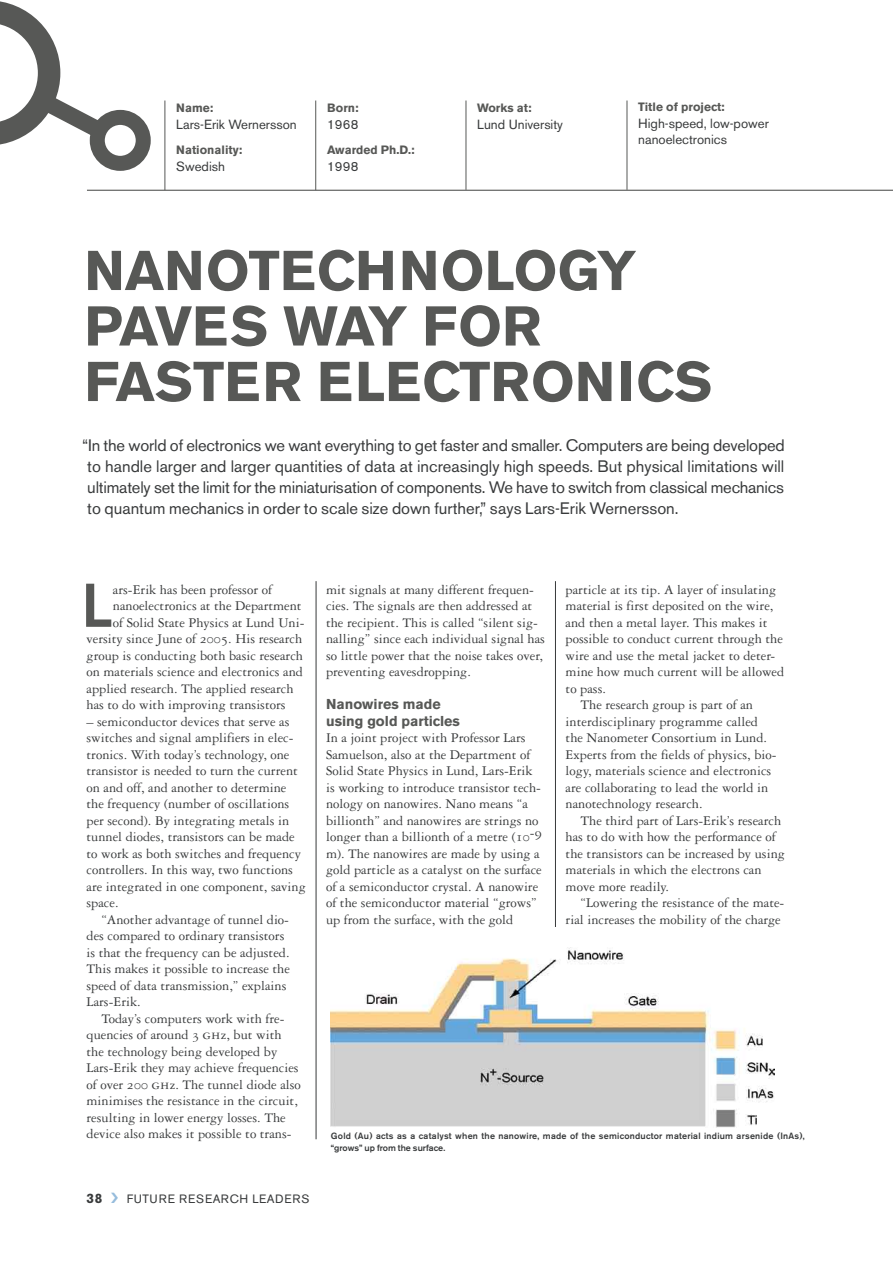
<style>
.page{position:relative;width:893px;height:1263px;background:#fff}
.page>*{position:absolute;margin:0;border:0;box-sizing:border-box;transform-origin:0 0}
.t1{font:500 61.05px "Akzidenz Grotesk BE";color:#575856}
.t2{font:700 55.5px/55.5px "Akzidenz Grotesk BE";color:#575856}
.t3{font:16.5px/21px "Akzidenz Grotesk BE";color:#383a3b;text-align:justify}
.t4{font:14.25px/16.5px "Garamond Three";color:#383a3b}
.t5{font:700 14.25px/16.5px "Akzidenz Grotesk BE";color:#575856}
.t6{font:700 13.5px "Akzidenz Grotesk BE";color:#383a3b}
.t7{font:13.2px/16.5px "Akzidenz Grotesk BE";color:#383a3b}
.t8{font:700 12px "Akzidenz Grotesk BE";color:#575856}
.t9{font:12px "Akzidenz Grotesk BE";letter-spacing:.06em;color:#383a3b}
.t10{font:500 9px/12px "Akzidenz Grotesk BE";letter-spacing:.025em;color:#383a3b}
.s1{font-family:"Garamond Three SC"}
</style>
<div class="page">
<hr style="left:87px;top:190px;width:806px;height:1px;background:#575856">
<div style="left:90px;top:110px;width:61px;height:61px;border:15px solid #575856;border-radius:50%"></div>
<svg style="left:0;top:1px;width:123px;height:152px"></svg>
<hr style="left:316px;top:581px;width:1px;height:558px;background:#383a3b">
<hr style="left:555px;top:581px;width:1px;height:558px;background:#383a3b">
<div style="left:330px;top:1126px;width:476px;height:22px;background:#fff"></div>
<div style="left:331px;top:933px;width:449px;height:194px;background:#fff"></div>
<img style="left:331px;top:948px;width:444px;height:179px">
<div style="left:553px;top:927px;width:11px;height:14px;background:#fff"></div>
<hr style="left:627px;top:101px;width:1px;height:89px;background:#575856">
<hr style="left:466px;top:101px;width:1px;height:89px;background:#575856">
<hr style="left:315px;top:101px;width:1px;height:89px;background:#575856">
<hr style="left:165px;top:101px;width:1px;height:89px;background:#575856">
<p class="t8" style="left:176px;top:101px;width:38px">Name:</p>
<p class="t7" style="left:176px;top:116px;width:122px">Lars-Erik Wernersson</p>
<p class="t8" style="left:176px;top:143px;width:67px">Nationality:</p>
<p class="t7" style="left:176px;top:158px;width:50px">Swedish</p>
<p class="t8" style="left:327px;top:101px;width:33px">Born:</p>
<p class="t7" style="left:327px;top:116px;width:33px">1968</p>
<p class="t8" style="left:327px;top:143px;width:89px">Awarded Ph.D.:</p>
<p class="t7" style="left:327px;top:158px;width:33px">1998</p>
<p class="t8" style="left:477px;top:101px;width:56px">Works at:</p>
<p class="t7" style="left:477px;top:116px;width:87px">Lund University</p>
<p class="t8" style="left:638px;top:100px;width:88px">Title of project:</p>
<p class="t7" style="left:638px;top:115px;width:132px">High-speed, low-power nanoelectronics</p>
<h2 class="t2" style="left:84px;top:243px;width:630px">NANOTECHNOLOGY<br>PAVES WAY FOR<br>FASTER ELECTRONICS</h2>
<p class="t3" style="left:87px;top:434px;width:699px;text-indent:-5px">“In the world of electronics we want everything to get faster and smaller. Computers are being developed to handle larger and larger quantities of data at increasingly high speeds. But physical limitations will ultimately set the limit for the miniaturisation of components. We have to switch from classical mechanics to quantum mechanics in order to scale size down further,” says Lars-Erik Wernersson.</p>
<h1 class="t1" style="left:81px;top:568px;width:33px">L</h1>
<p class="t4" style="left:113px;top:581px;width:161px">ars-Erik has been professor of</p>
<p class="t4" style="left:113px;top:598px;width:190px">nanoelectronics at the Department</p>
<p class="t4" style="left:113px;top:614px;width:193px">of Solid State Physics at Lund Uni-</p>
<p class="t4" style="left:87px;top:631px;width:217px">versity since June of <span class="s1">2005</span>. His research</p>
<p class="t4" style="left:87px;top:647px;width:218px">group is conducting both basic research</p>
<p class="t4" style="left:87px;top:664px;width:218px">on materials science and electronics and</p>
<p class="t4" style="left:87px;top:680px;width:209px">applied research. The applied research</p>
<p class="t4" style="left:87px;top:697px;width:201px">has to do with improving transistors</p>
<p class="t4" style="left:87px;top:713px;width:221px">– semiconductor devices that serve as switches and signal amplifiers in elec&shy;tronics. With today’s technology, one transistor is needed to turn the current on and off, and another to determine the frequency (number of oscillations per second). By integrating metals in tunnel diodes, transistors can be made to work as both switches and frequency controllers. In this way, two functions are integrated in one component, saving space.</p>
<p class="t4" style="left:87px;top:911px;width:205px;text-indent:15px">“Another advantage of tunnel dio&shy;des compared to ordinary transistors is that the frequency can be adjusted.<br>This makes it possible to increase the speed of data transmission,” explains Lars-Erik.</p>
<p class="t4" style="left:87px;top:1010px;width:216px;text-indent:15px">Today’s computers work with fre&shy;quencies of around <span class="s1">3 gh</span>z, but with the technology being developed by Lars-Erik they may achieve frequencies of over <span class="s1">200 gh</span>z. The tunnel diode also minimises the resistance in the circuit, resulting in lower energy losses. The device also makes it possible to trans-</p>
<p class="t6" style="left:87px;top:1190px;width:17px">38</p>
<p class="t9" style="left:127px;top:1191px;width:184px">FUTURE RESEARCH LEADERS</p>
<p class="t4" style="left:326px;top:581px;width:220px">mit signals at many different frequen&shy;cies. The signals are then addressed at the recipient. This is called “silent sig&shy;nalling” since each individual signal has so little power that the noise takes over, preventing eavesdropping.</p>
<p class="t5" style="left:326px;top:696px;width:135px">Nanowires made using gold particles</p>
<p class="t4" style="left:326px;top:730px;width:217px">In a joint project with Professor Lars Samuelson, also at the Department of Solid State Physics in Lund, Lars-Erik is working to introduce transistor tech&shy;nology on nanowires. Nano means “a billionth” and nanowires are strings no longer than a billionth of a metre (<span class="s1">10</span>-<sup>9 </sup>m). The nanowires are made by using a gold particle as a catalyst on the surface of a semiconductor crystal. A nanowire of the semiconductor material “grows” up from the surface, with the gold</p>
<p class="t4" style="left:566px;top:581px;width:212px">particle at its tip. A layer of insulating</p>
<p class="t4" style="left:566px;top:598px;width:209px">material is first deposited on the wire,</p>
<p class="t4" style="left:566px;top:614px;width:203px">and then a metal layer. This makes it</p>
<p class="t4" style="left:566px;top:631px;width:219px">possible to conduct current through the</p>
<p class="t4" style="left:566px;top:647px;width:211px">wire and use the metal jacket to deter-</p>
<p class="t4" style="left:566px;top:664px;width:220px">mine how much current will be allowed</p>
<p class="t4" style="left:566px;top:680px;width:42px">to pass.</p>
<p class="t4" style="left:580px;top:697px;width:174px">The research group is part of an</p>
<p class="t4" style="left:566px;top:713px;width:194px">interdisciplinary programme called</p>
<p class="t4" style="left:566px;top:730px;width:203px">the Nanometer Consortium in Lund.</p>
<p class="t4" style="left:566px;top:746px;width:212px">Experts from the fields of physics, bio-</p>
<p class="t4" style="left:566px;top:763px;width:207px">logy, materials science and electronics</p>
<p class="t4" style="left:566px;top:779px;width:204px">are collaborating to lead the world in</p>
<p class="t4" style="left:566px;top:796px;width:138px">nanotechnology research.</p>
<p class="t4" style="left:580px;top:812px;width:202px">The third part of Lars-Erik’s research</p>
<p class="t4" style="left:566px;top:829px;width:212px">has to do with how the performance of</p>
<p class="t4" style="left:566px;top:845px;width:221px">the transistors can be increased by using</p>
<p class="t4" style="left:566px;top:862px;width:197px">materials in which the electrons can</p>
<p class="t4" style="left:566px;top:878px;width:105px">move more readily.</p>
<p class="t4" style="left:580px;top:895px;width:205px">“Lowering the resistance of the mate-</p>
<p class="t4" style="left:566px;top:911px;width:217px">rial increases the mobility of the charge</p>
<p class="t10" style="left:331px;top:1129px;width:475px">Gold (Au) acts as a catalyst when the nanowire, made of the semiconductor material indium arsenide (InAs), “grows” up from the surface.</p>
</div>
